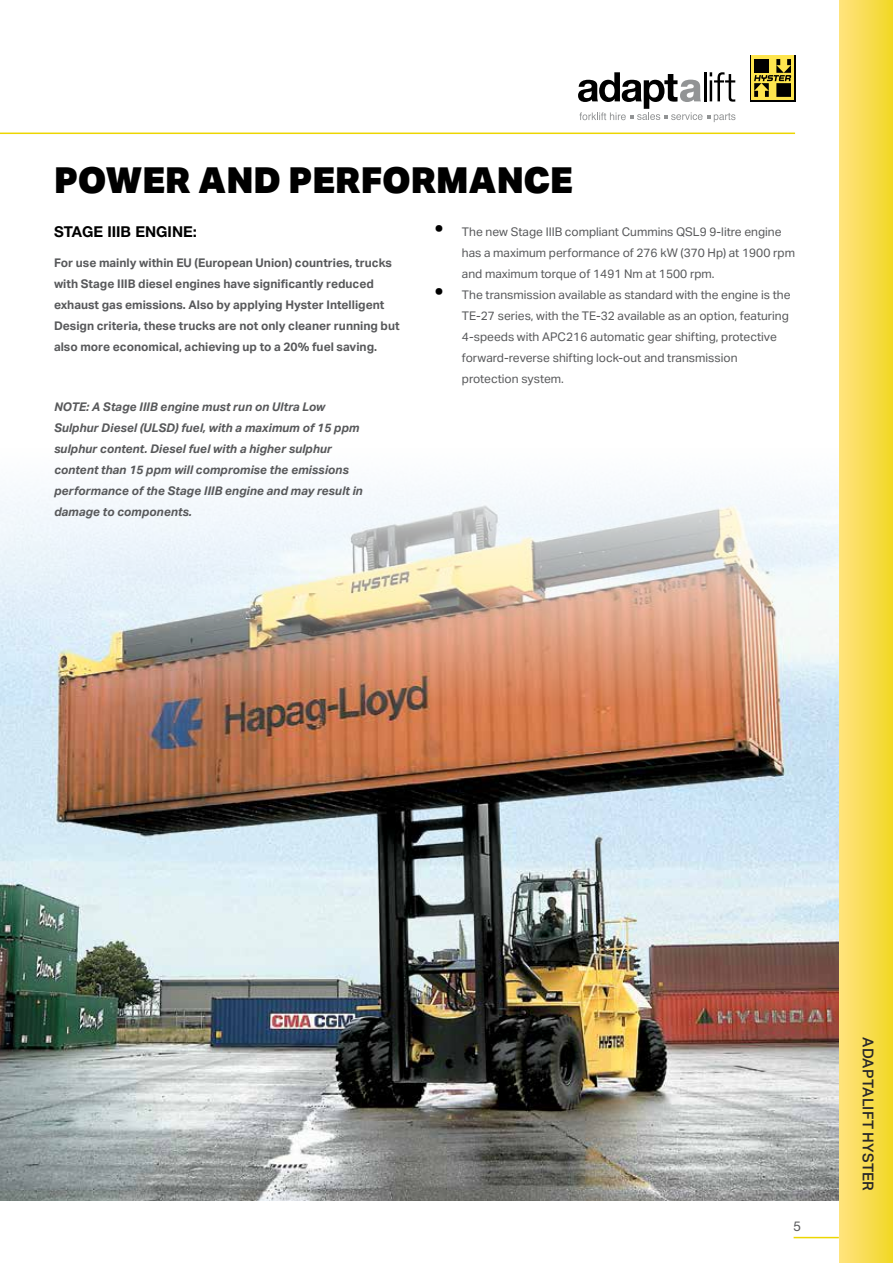
<style>
.page{position:relative;width:893px;height:1263px;background:#fff}
.page>*{position:absolute;margin:0;border:0;box-sizing:border-box;transform-origin:0 0}
.t1{font:900 36px "Aktiv Grotesk";color:#000}
.t2{font:500 15px "Aktiv Grotesk";letter-spacing:.015em;color:#292829}
.t3{font:700 15px "Helvetica Neue LT Std";color:#000}
.t4{font:13.5px "Helvetica Neue LT Std";color:#58595b}
.t5{font:12px/21px "Aktiv Grotesk";color:#58595b}
.t6{font:700 12px/21px "Aktiv Grotesk";color:#58595b}
.t7{font:italic 700 12px/21px "Aktiv Grotesk";color:#58595b}
.s1{font-weight:800;font-size:21px;color:#000}
</style>
<div class="page">
<div style="left:839px;top:0;width:54px;height:1263px;background:linear-gradient(to right,#ffe380,#f1d827)"></div>
<svg style="left:750px;top:55px;width:45px;height:46px"></svg>
<div style="left:751px;top:56px;width:43px;height:44px;background:#fee54e"></div>
<svg style="left:754px;top:59px;width:37px;height:38px"></svg>
<svg style="left:578px;top:72px;width:157px;height:50px"></svg>
<hr style="left:0;top:133px;width:795px;height:1px;background:#edd600">
<img style="left:0;top:488px;width:839px;height:713px">
<hr style="left:794px;top:1237px;width:45px;height:1px;background:#edd600">
<h1 class="t1" style="left:54px;top:156px;width:521px">POWER AND PERFORMANCE</h1>
<p class="t3" style="left:54px;top:223px;width:144px">STAGE IIIB ENGINE:</p>
<p class="t6" style="left:54px;top:252px;width:347px">For use mainly within EU (European Union) countries, trucks with Stage IIIB diesel engines have significantly reduced exhaust gas emissions. Also by applying Hyster Intelligent Design criteria, these trucks are not only cleaner running but also more economical, achieving up to a 20% fuel saving.</p>
<p class="t5" style="left:462px;top:221px;width:335px;text-indent:-27px"><span class="s1">•</span> The new Stage IIIB compliant Cummins QSL9 9-litre engine has a maximum performance of 276 kW (370 Hp) at 1900 rpm and maximum torque of 1491 Nm at 1500 rpm.</p>
<p class="t5" style="left:462px;top:284px;width:330px;text-indent:-27px"><span class="s1">•</span> The transmission available as standard with the engine is the TE-27 series, with the TE-32 available as an option, featuring 4-speeds with APC216 automatic gear shifting, protective forward-reverse shifting lock-out and transmission protection system.</p>
<p class="t7" style="left:54px;top:396px;width:310px">NOTE: A Stage IIIB engine must run on Ultra Low Sulphur Diesel (ULSD) fuel, with a maximum of 15 ppm sulphur content. Diesel fuel with a higher sulphur content than 15 ppm will compromise the emissions performance of the Stage IIIB engine and may result in damage to components.</p>
<p class="t4" style="left:794px;top:1218px;width:9px">5</p>
<p class="t2" style="left:877px;top:1037px;width:155px;rotate:90deg">ADAPTALIFT HYSTER</p>
</div>
